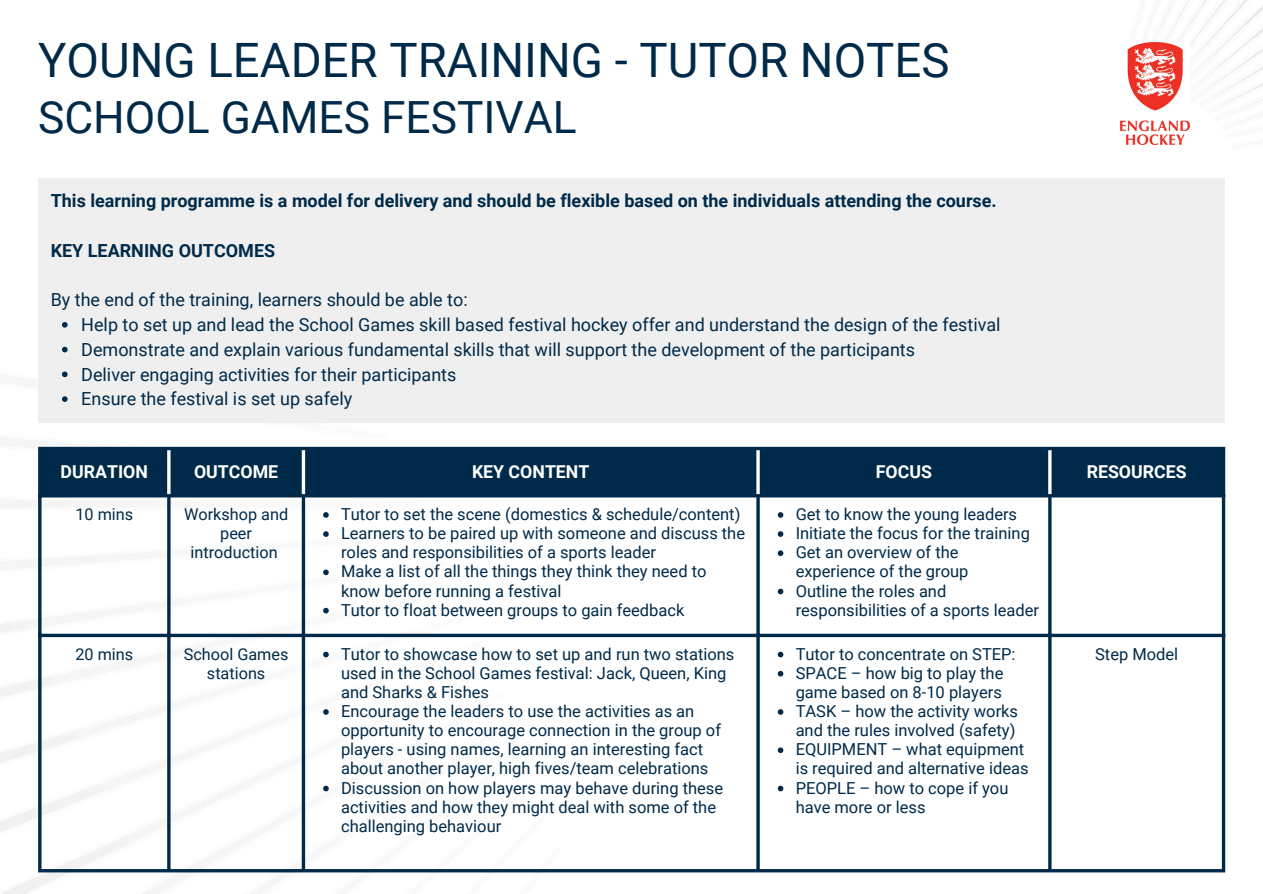
<style>
.page{position:relative;width:1263px;height:894px;background:#fff}
.page>*{position:absolute;margin:0;border:0;box-sizing:border-box;transform-origin:0 0}
.t1{font:47.4px "Roboto";color:#002a49}
.t2{font:44.4px "Roboto";color:#002a49}
.t3{font:18px "Roboto";color:#002a49}
.t4{font:700 18px "Roboto";color:#002a49}
.t5{font:700 17.7px "Roboto";color:#fff}
.t6{font:16.5px/19.2px "Roboto";color:#002a49}
.t7{font:16.2px/19.2px "Roboto";color:#002a49;text-align:center}
</style>
<div class="page">
<img style="left:0;top:376px;width:565px;height:517px">
<img style="left:1126px;top:0;width:137px;height:145px">
<img style="left:1120px;top:43px;width:70px;height:101px">
<div style="left:38px;top:178px;width:1186px;height:244px;background:#efefef"></div>
<div style="left:42px;top:450px;width:1180px;height:44px;background:#002a49"></div>
<svg style="left:323px;top:512px;width:6px;height:5px"></svg>
<svg style="left:323px;top:531px;width:6px;height:5px"></svg>
<svg style="left:323px;top:569px;width:6px;height:6px"></svg>
<svg style="left:323px;top:607px;width:6px;height:6px"></svg>
<svg style="left:778px;top:512px;width:5px;height:5px"></svg>
<svg style="left:778px;top:531px;width:5px;height:5px"></svg>
<svg style="left:778px;top:550px;width:5px;height:6px"></svg>
<svg style="left:778px;top:588px;width:5px;height:6px"></svg>
<svg style="left:323px;top:651px;width:6px;height:6px"></svg>
<svg style="left:323px;top:709px;width:6px;height:5px"></svg>
<svg style="left:323px;top:785px;width:6px;height:6px"></svg>
<svg style="left:778px;top:651px;width:5px;height:6px"></svg>
<svg style="left:778px;top:670px;width:5px;height:6px"></svg>
<svg style="left:778px;top:709px;width:5px;height:5px"></svg>
<svg style="left:778px;top:747px;width:5px;height:5px"></svg>
<svg style="left:778px;top:785px;width:5px;height:6px"></svg>
<svg style="left:38px;top:450px;width:4px;height:418px;background:#234762"></svg>
<svg style="left:167px;top:497px;width:4px;height:371px"></svg>
<hr style="left:302px;top:497px;width:3px;height:371px;background:#002a49">
<svg style="left:756px;top:497px;width:4px;height:371px"></svg>
<hr style="left:1048px;top:497px;width:3px;height:371px;background:#002a49">
<hr style="left:1222px;top:450px;width:3px;height:418px;background:#002a49">
<svg style="left:38px;top:446px;width:1187px;height:4px;background:#34556e"></svg>
<hr style="left:38px;top:494px;width:1187px;height:3px;background:#002a49">
<svg style="left:38px;top:633px;width:1184px;height:4px;background:#2e5069"></svg>
<svg style="left:38px;top:868px;width:1187px;height:4px;fill:#002a49"></svg>
<svg style="left:167px;top:450px;width:4px;height:44px"></svg>
<hr style="left:302px;top:450px;width:3px;height:44px;background:#fff">
<svg style="left:756px;top:450px;width:4px;height:44px"></svg>
<hr style="left:1048px;top:450px;width:3px;height:44px;background:#fff">
<svg style="left:62px;top:322px;width:6px;height:5px"></svg>
<svg style="left:62px;top:346px;width:6px;height:6px"></svg>
<svg style="left:62px;top:371px;width:6px;height:6px"></svg>
<svg style="left:62px;top:396px;width:6px;height:6px"></svg>
<p class="t1" style="left:38px;top:33px;width:913px">YOUNG LEADER TRAINING - TUTOR NOTES</p>
<p class="t2" style="left:38px;top:92px;width:540px">SCHOOL GAMES FESTIVAL</p>
<p class="t4" style="left:51px;top:190px;width:947px">This learning programme is a model for delivery and should be flexible based on the individuals attending the course.</p>
<p class="t4" style="left:51px;top:240px;width:226px">KEY LEARNING OUTCOMES</p>
<p class="t3" style="left:51px;top:289px;width:418px">By the end of the training, learners should be able to:</p>
<p class="t3" style="left:81px;top:314px;width:921px">Help to set up and lead the School Games skill based festival hockey offer and understand the design of the festival</p>
<p class="t3" style="left:81px;top:339px;width:835px">Demonstrate and explain various fundamental skills that will support the development of the participants</p>
<p class="t3" style="left:81px;top:364px;width:377px">Deliver engaging activities for their participants</p>
<p class="t3" style="left:81px;top:388px;width:272px">Ensure the festival is set up safely</p>
<p class="t5" style="left:61px;top:462px;width:89px">DURATION</p>
<h3 class="t5" style="left:194px;top:462px;width:86px">OUTCOME</h3>
<h2 class="t5" style="left:472px;top:462px;width:119px">KEY CONTENT</h2>
<p class="t5" style="left:876px;top:462px;width:58px">FOCUS</p>
<p class="t5" style="left:1087px;top:462px;width:101px">RESOURCES</p>
<p class="t7" style="left:75px;top:504px;width:59px">10 mins</p>
<p class="t7" style="left:184px;top:504px;width:106px">Workshop and peer introduction</p>
<p class="t6" style="left:341px;top:504px;width:401px">Tutor to set the scene (domestics &amp; schedule/content)</p>
<p class="t6" style="left:796px;top:504px;width:223px">Get to know the young leaders</p>
<p class="t6" style="left:796px;top:523px;width:236px">Initiate the focus for the training</p>
<p class="t6" style="left:796px;top:543px;width:174px">Get an overview of the experience of the group</p>
<p class="t6" style="left:796px;top:581px;width:245px">Outline the roles and responsibilities of a sports leader</p>
<p class="t6" style="left:341px;top:523px;width:406px">Learners to be paired up with someone and discuss the roles and responsibilities of a sports leader</p>
<p class="t6" style="left:341px;top:562px;width:367px">Make a list of all the things they think they need to know before running a festival</p>
<p class="t6" style="left:341px;top:600px;width:345px">Tutor to float between groups to gain feedback</p>
<p class="t7" style="left:75px;top:644px;width:59px">20 mins</p>
<p class="t7" style="left:184px;top:644px;width:106px">School Games stations</p>
<p class="t6" style="left:341px;top:644px;width:395px">Tutor to showcase how to set up and run two stations used in the School Games festival: Jack, Queen, King and Sharks &amp; Fishes</p>
<p class="t6" style="left:341px;top:701px;width:381px">Encourage the leaders to use the activities as an opportunity to encourage connection in the group of players - using names, learning an interesting fact about another player, high fives/team celebrations</p>
<p class="t6" style="left:341px;top:778px;width:384px">Discussion on how players may behave during these activities and how they might deal with some of the challenging behaviour</p>
<p class="t6" style="left:796px;top:644px;width:221px">Tutor to concentrate on STEP:</p>
<p class="t6" style="left:796px;top:663px;width:209px">SPACE – how big to play the game based on 8-10 players</p>
<p class="t6" style="left:796px;top:701px;width:224px">TASK – how the activity works and the rules involved (safety)</p>
<p class="t6" style="left:796px;top:739px;width:234px">EQUIPMENT – what equipment is required and alternative ideas</p>
<p class="t6" style="left:796px;top:778px;width:214px">PEOPLE – how to cope if you have more or less</p>
<p class="t6" style="left:1095px;top:644px;width:85px">Step Model</p>
</div>
